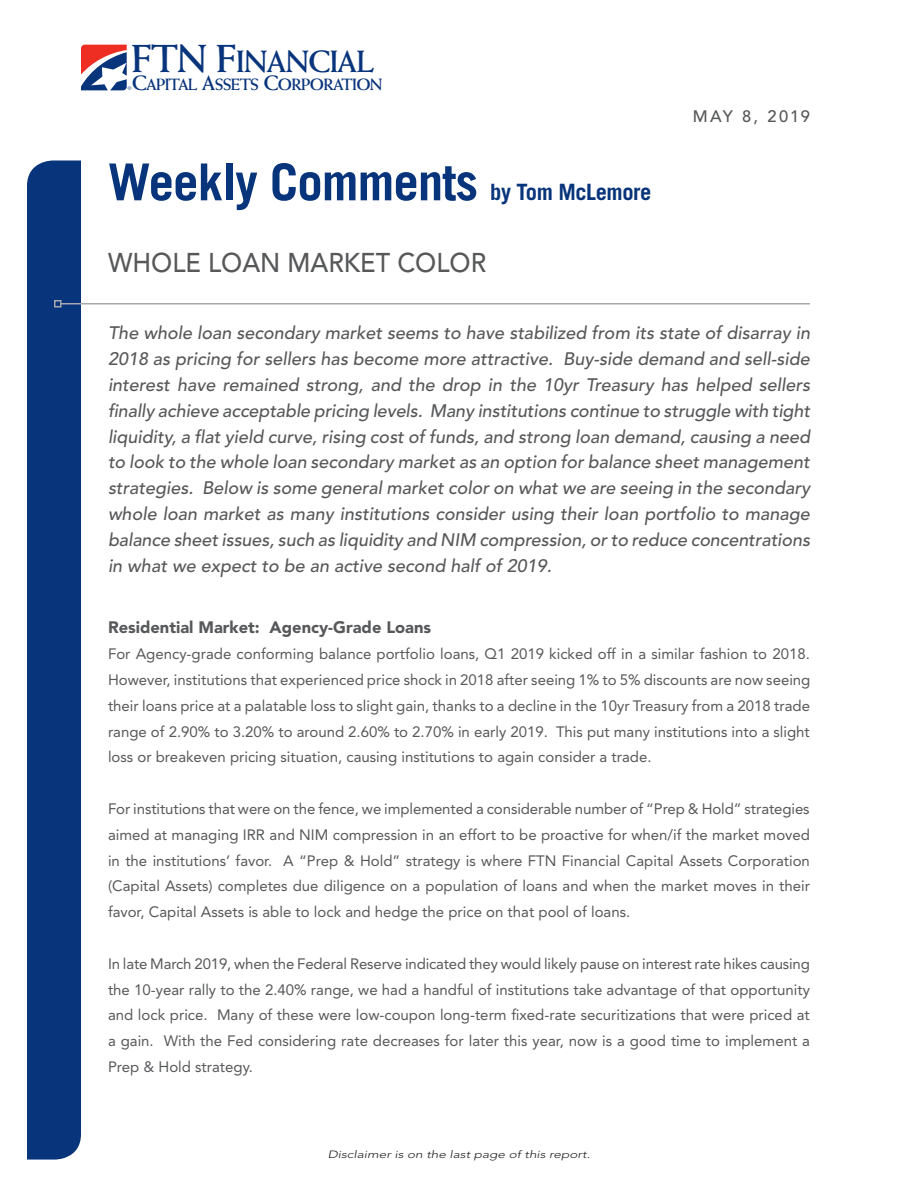
<style>
.page{position:relative;width:918px;height:1188px;background:#fff}
.page>*{position:absolute;margin:0;border:0;box-sizing:border-box;transform-origin:0 0}
.t1{font:700 51px "Trade Gothic LT Std";letter-spacing:-.02em;color:#08347b}
.t2{font:700 30.9px "Weiss";letter-spacing:-.04em;color:#08347b}
.t3{font:500 27px "Avenir LT Std";color:#57585a;scale:.94 1}
.t4{font:700 22.5px "Trade Gothic LT Std";letter-spacing:-.02em;color:#08347b}
.t5{font:italic 500 18px/25.8px "Avenir LT Std";color:#57585a;text-align:justify}
.t6{font:900 16.5px "Avenir LT Std";color:#57585a}
.t7{font:500 16.5px "Avenir LT Std";letter-spacing:.12em;color:#57585a}
.t8{font:700 16.35px "Weiss";letter-spacing:-.04em;color:#08347b}
.t9{font:15px/25.8px "Avenir LT Std";color:#57585a;text-align:justify}
.t10{font:italic 300 10.5px "Avenir LT Std";color:#231f20;scale:1.3 1}
.s1{font-size:39.3px}
.s2{font-size:20.85px}
</style>
<div class="page">
<div style="left:27px;top:161px;width:54px;height:999px;background:#08347b"></div>
<svg style="left:81px;top:45px;width:50px;height:45px"></svg>
<hr style="left:61px;top:303px;width:749px;height:1px;background:#a8a9ad">
<div style="left:54px;top:300px;width:8px;height:8px;border:2px solid #a8a9ad"></div>
<h2 class="t2" style="left:131px;top:43px;width:244px"><span class="s1">FTN F</span>INANCIAL</h2>
<p class="t8" style="left:132px;top:75px;width:253px"><span class="s2">C</span>APITAL <span class="s2">A</span>SSETS <span class="s2">C</span>ORPORATION</p>
<h1 class="t1" style="left:108px;top:151px;width:372px">Weekly Comments</h1>
<h3 class="t4" style="left:490px;top:178px;width:163px">by Tom McLemore</h3>
<p class="t3" style="left:108px;top:247px;width:404px">WHOLE LOAN MARKET COLOR</p>
<p class="t7" style="left:693px;top:107px;width:119px">MAY 8, 2019</p>
<p class="t5" style="left:108px;top:321px;width:704px">The whole loan secondary market seems to have stabilized from its state of disarray in 2018 as pricing for sellers has become more attractive. Buy-side demand and sell-side interest have remained strong, and the drop in the 10yr Treasury has helped sellers finally achieve acceptable pricing levels. Many institutions continue to struggle with tight liquidity, a flat yield curve, rising cost of funds, and strong loan demand, causing a need to look to the whole loan secondary market as an option for balance sheet management strategies. Below is some general market color on what we are seeing in the secondary whole loan market as many institutions consider using their loan portfolio to manage balance sheet issues, such as liquidity and NIM compression, or to reduce concentrations in what we expect to be an active second half of 2019.</p>
<p class="t6" style="left:108px;top:618px;width:325px">Residential Market: Agency-Grade Loans</p>
<p class="t9" style="left:108px;top:641px;width:704px">For Agency-grade conforming balance portfolio loans, Q1 2019 kicked off in a similar fashion to 2018.<br>However, institutions that experienced price shock in 2018 after seeing 1% to 5% discounts are now seeing their loans price at a palatable loss to slight gain, thanks to a decline in the 10yr Treasury from a 2018 trade range of 2.90% to 3.20% to around 2.60% to 2.70% in early 2019. This put many institutions into a slight loss or breakeven pricing situation, causing institutions to again consider a trade.</p>
<p class="t9" style="left:108px;top:796px;width:703px">For institutions that were on the fence, we implemented a considerable number of “Prep &amp; Hold” strategies aimed at managing IRR and NIM compression in an effort to be proactive for when/if the market moved in the institutions’ favor. A “Prep &amp; Hold” strategy is where FTN Financial Capital Assets Corporation (Capital Assets) completes due diligence on a population of loans and when the market moves in their favor, Capital Assets is able to lock and hedge the price on that pool of loans.</p>
<p class="t9" style="left:108px;top:951px;width:704px">In late March 2019, when the Federal Reserve indicated they would likely pause on interest rate hikes causing the 10-year rally to the 2.40% range, we had a handful of institutions take advantage of that opportunity and lock price. Many of these were low-coupon long-term fixed-rate securitizations that were priced at a gain. With the Fed considering rate decreases for later this year, now is a good time to implement a Prep &amp; Hold strategy.</p>
<p class="t10" style="left:328px;top:1148px;width:203px">Disclaimer is on the last page of this report.</p>
</div>
